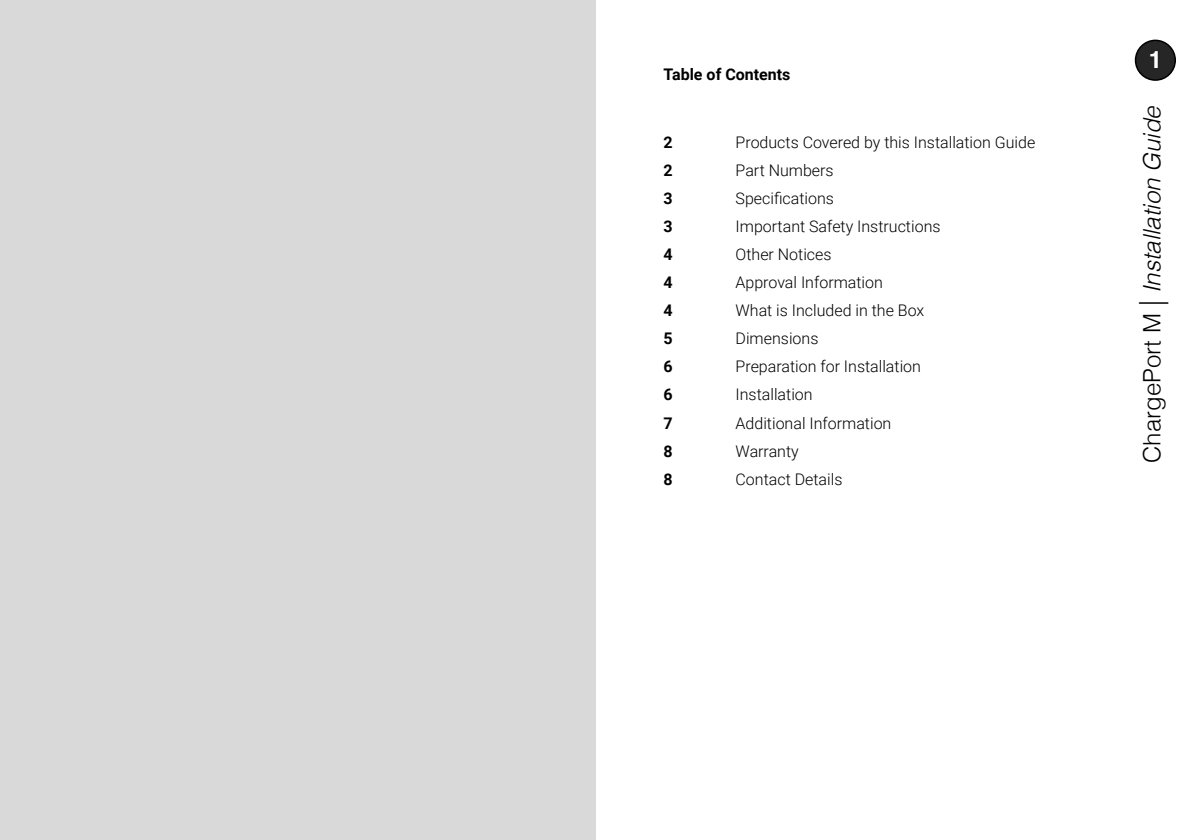
<style>
.page{position:relative;width:1191px;height:840px;background:#fff}
.page>*{position:absolute;margin:0;border:0;box-sizing:border-box;transform-origin:0 0}
.t1{font:italic 300 24px "Helvetica";color:#000}
.t2{font:700 24px "Helvetica";color:#fff}
.t3{font:300 16px "Roboto";color:#000}
.t4{font:700 16px "Roboto";color:#000}
.s1{font-style:normal}
</style>
<div class="page">
<div style="left:1134px;top:40px;width:42px;height:41px;background:#262626;border:2px solid #000;border-radius:50%"></div>
<svg style="left:1139px;top:302px;width:28px;height:1px"></svg>
<div style="left:0;top:0;width:595px;height:839px;background:#d9d9d9"></div>
<p class="t4" style="left:663px;top:68px;width:128px">Table of Contents</p>
<p class="t4" style="left:663px;top:136px;width:11px">2</p>
<p class="t3" style="left:735px;top:136px;width:301px">Products Covered by this Installation Guide</p>
<p class="t4" style="left:663px;top:164px;width:11px">2</p>
<p class="t3" style="left:735px;top:164px;width:100px">Part Numbers</p>
<p class="t4" style="left:663px;top:192px;width:11px">3</p>
<p class="t3" style="left:735px;top:192px;width:100px">Specifications</p>
<p class="t4" style="left:663px;top:220px;width:11px">3</p>
<p class="t3" style="left:735px;top:220px;width:206px">Important Safety Instructions</p>
<p class="t4" style="left:663px;top:248px;width:11px">4</p>
<p class="t3" style="left:735px;top:248px;width:97px">Other Notices</p>
<p class="t4" style="left:663px;top:276px;width:11px">4</p>
<p class="t3" style="left:735px;top:276px;width:149px">Approval Information</p>
<p class="t4" style="left:663px;top:304px;width:11px">4</p>
<p class="t3" style="left:735px;top:304px;width:190px">What is Included in the Box</p>
<p class="t4" style="left:663px;top:332px;width:11px">5</p>
<p class="t3" style="left:735px;top:332px;width:84px">Dimensions</p>
<p class="t4" style="left:663px;top:360px;width:11px">6</p>
<p class="t3" style="left:735px;top:360px;width:187px">Preparation for Installation</p>
<p class="t4" style="left:663px;top:388px;width:11px">6</p>
<p class="t3" style="left:735px;top:388px;width:79px">Installation</p>
<p class="t4" style="left:663px;top:416px;width:11px">7</p>
<p class="t3" style="left:735px;top:416px;width:157px">Additional Information</p>
<p class="t4" style="left:663px;top:444px;width:11px">8</p>
<p class="t3" style="left:735px;top:444px;width:65px">Warranty</p>
<p class="t4" style="left:663px;top:472px;width:11px">8</p>
<p class="t3" style="left:735px;top:472px;width:108px">Contact Details</p>
<h1 class="t2" style="left:1148px;top:50px;width:15px">1</h1>
<h1 class="t1" style="left:1143px;top:462px;width:359px;rotate:-90deg"><span class="s1">ChargePort M</span> Installation Guide</h1>
</div>
